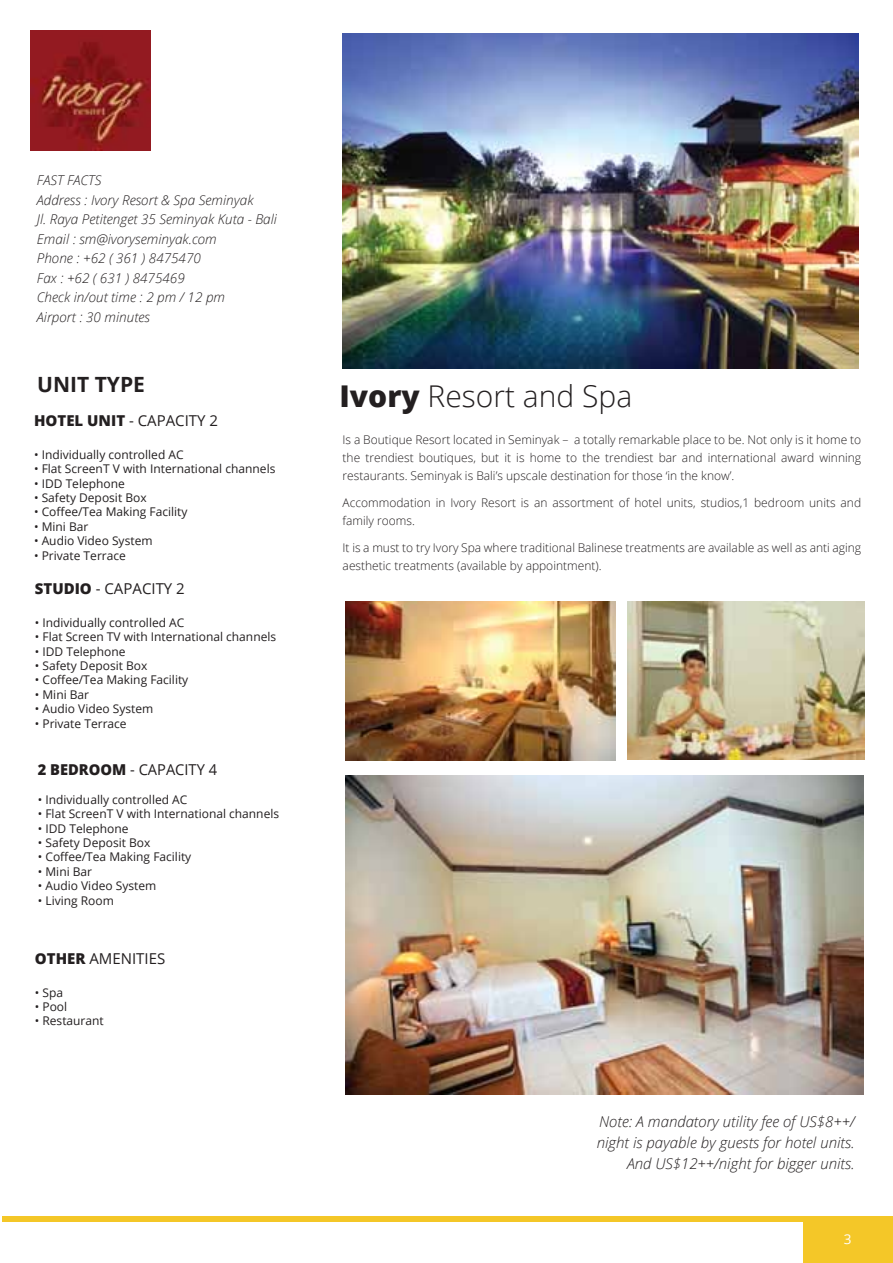
<style>
.page{position:relative;width:893px;height:1263px;background:#fff}
.page>*{position:absolute;margin:0;border:0;box-sizing:border-box;transform-origin:0 0}
.t1{font:300 30px "Open Sans";color:#231f20}
.t2{font:700 21px "Open Sans";color:#231f20}
.t3{font:italic 300 15px/21px "Open Sans";color:#231f20;text-align:right}
.t4{font:15px "Open Sans";color:#231f20}
.t5{font:italic 300 13.5px/19.5px "Open Sans";color:#231f20}
.t6{font:13.5px "Open Sans";color:#fff}
.t7{font:12px "Open Sans";color:#231f20}
.t8{font:300 12px/18px "Open Sans";color:#231f20}
.s1{font-weight:800}
</style>
<div class="page">
<div style="left:803px;top:1216px;width:90px;height:47px;background:#f4c728"></div>
<img style="left:346px;top:775px;width:518px;height:319px">
<img style="left:31px;top:31px;width:120px;height:120px">
<img style="left:628px;top:602px;width:236px;height:157px">
<img style="left:346px;top:601px;width:269px;height:159px">
<img style="left:343px;top:33px;width:516px;height:335px">
<div style="left:2px;top:1216px;width:891px;height:5px;background:#f4c728"></div>
<p class="t5" style="left:37px;top:170px;width:242px">FAST FACTS<br>Address : Ivory Resort &amp; Spa Seminyak<br>Jl. Raya Petitenget 35 Seminyak Kuta - Bali<br>Email : sm@ivoryseminyak.com<br>Phone : +62 ( 361 ) 8475470<br>Fax : +62 ( 631 ) 8475469<br>Check in/out time : 2 pm / 12 pm<br>Airport : 30 minutes</p>
<h2 class="t2" style="left:37px;top:370px;width:109px">UNIT TYPE</h2>
<p class="t4" style="left:34px;top:411px;width:186px"><span class="s1">HOTEL UNIT</span> - CAPACITY 2</p>
<p class="t7" style="left:34px;top:446px;width:151px">• Individually controlled AC</p>
<p class="t7" style="left:34px;top:460px;width:243px">• Flat ScreenT V with International channels</p>
<p class="t7" style="left:34px;top:475px;width:92px">• IDD Telephone</p>
<p class="t7" style="left:34px;top:489px;width:114px">• Safety Deposit Box</p>
<p class="t7" style="left:34px;top:504px;width:155px">• Coffee/Tea Making Facility</p>
<p class="t7" style="left:34px;top:518px;width:56px">• Mini Bar</p>
<p class="t7" style="left:34px;top:532px;width:120px">• Audio Video System</p>
<p class="t7" style="left:34px;top:547px;width:93px">• Private Terrace</p>
<p class="t4" style="left:35px;top:579px;width:151px"><span class="s1">STUDIO</span> - CAPACITY 2</p>
<p class="t7" style="left:35px;top:614px;width:151px">• Individually controlled AC</p>
<p class="t7" style="left:35px;top:628px;width:243px">• Flat Screen TV with International channels</p>
<p class="t7" style="left:35px;top:643px;width:92px">• IDD Telephone</p>
<p class="t7" style="left:35px;top:657px;width:114px">• Safety Deposit Box</p>
<p class="t7" style="left:35px;top:672px;width:155px">• Coffee/Tea Making Facility</p>
<p class="t7" style="left:35px;top:686px;width:56px">• Mini Bar</p>
<p class="t7" style="left:35px;top:700px;width:120px">• Audio Video System</p>
<p class="t7" style="left:35px;top:715px;width:93px">• Private Terrace</p>
<p class="t4" style="left:38px;top:759px;width:181px"><span class="s1">2 BEDROOM</span> - CAPACITY 4</p>
<p class="t7" style="left:38px;top:791px;width:151px">• Individually controlled AC</p>
<p class="t7" style="left:38px;top:805px;width:243px">• Flat ScreenT V with International channels</p>
<p class="t7" style="left:38px;top:820px;width:92px">• IDD Telephone</p>
<p class="t7" style="left:38px;top:834px;width:114px">• Safety Deposit Box</p>
<p class="t7" style="left:38px;top:849px;width:155px">• Coffee/Tea Making Facility</p>
<p class="t7" style="left:38px;top:863px;width:56px">• Mini Bar</p>
<p class="t7" style="left:38px;top:877px;width:120px">• Audio Video System</p>
<p class="t7" style="left:38px;top:892px;width:78px">• Living Room</p>
<p class="t4" style="left:35px;top:948px;width:132px"><span class="s1">OTHER</span> AMENITIES</p>
<p class="t7" style="left:35px;top:984px;width:30px">• Spa</p>
<p class="t7" style="left:35px;top:998px;width:34px">• Pool</p>
<p class="t7" style="left:35px;top:1013px;width:70px">• Restaurant</p>
<h1 class="t1" style="left:340px;top:376px;width:294px"><span class="s1">Ivory</span> Resort and Spa</h1>
<p class="t8" style="left:343px;top:430px;width:520px;text-align:justify">Is a Boutique Resort located in Seminyak – a totally remarkable place to be. Not only is it home to the trendiest boutiques, but it is home to the trendiest bar and international award winning restaurants. Seminyak is Bali’s upscale destination for those ‘in the know’.</p>
<p class="t8" style="left:343px;top:493px;width:520px">Accommodation in Ivory Resort is an assortment of hotel units, studios,1 bedroom units and family rooms.</p>
<p class="t8" style="left:343px;top:538px;width:520px">It is a must to try Ivory Spa where traditional Balinese treatments are available as well as anti aging aesthetic treatments (available by appointment).</p>
<p class="t3" style="left:597px;top:1110px;width:259px">Note: A mandatory utility fee of US$8++/ night is payable by guests for hotel units.<br>And US$12++/night for bigger units.</p>
<p class="t6" style="left:844px;top:1230px;width:9px">3</p>
</div>
